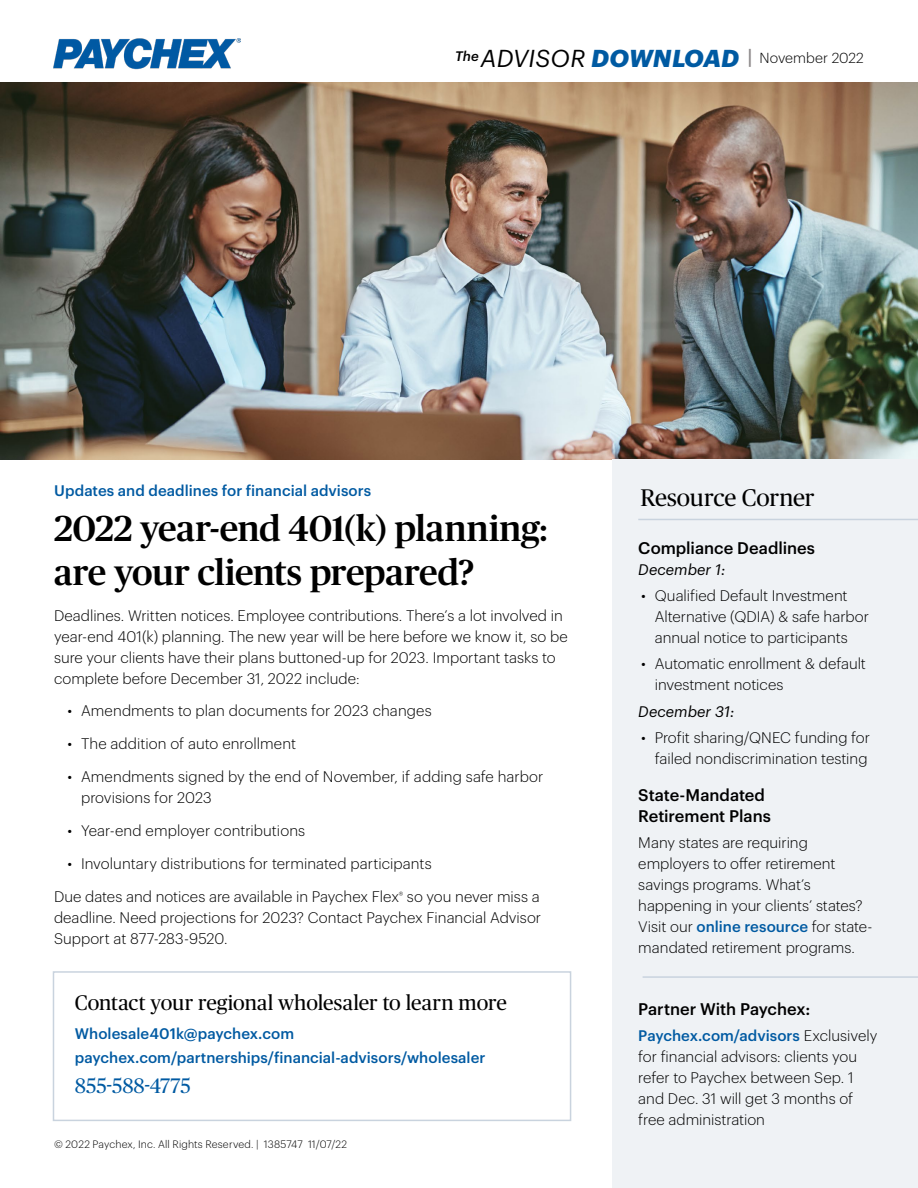
<style>
.page{position:relative;width:918px;height:1188px;background:#fff}
.page>*{position:absolute;margin:0;border:0;box-sizing:border-box;transform-origin:0 0}
.Main_Section_Titles{font:500 36px/43.5px "Publico Headline";letter-spacing:-.01em;color:#000}
.Subhead_2_Graphik{font:24px "Publico Headline";letter-spacing:-.01em;color:#000}
.Body_Text{font:21px "Publico Headline";letter-spacing:-.005em;color:#000}
.Subhead_2_Graphik-2{font:21px "Publico Headline";letter-spacing:-.005em;color:#005aa2}
.Subhead_2_Graphik-3{font:500 16.5px/21px "Graphik";color:#000}
.Body_Text-2{font:300 15px/21px "Graphik";color:#000}
.Disclaimer{font:300 15px/21px "Graphik";color:#000}
.Subhead_2_Graphik-4{font:500 15px "Graphik";letter-spacing:.005em;color:#005aa2}
.Body_Text-3{font:500 15px "Graphik";letter-spacing:.005em;color:#005aa2}
.Disclaimer-2{font:italic 15px "Graphik";letter-spacing:.01em;color:#000}
.Intro_Text{font:300 14.25px "Graphik";letter-spacing:.005em;color:#000}
.Footnote_and_Disclai{font:300 10.5px "Graphik";letter-spacing:.015em;color:#000}
.s1{font-weight:500;font-style:italic;font-size:13.5px}
.s2{font-weight:400;font-style:italic;font-size:24px}
.s3{font-weight:700;font-style:italic;font-size:24px;color:#005aa2}
.s4{font-weight:500;font-size:19.5px;color:#8e8a8b}
.s5{font-weight:500;color:#005aa2}
</style>
<div class="page">
<img style="left:0;top:82px;width:918px;height:378px">
<img style="left:54px;top:38px;width:187px;height:32px">
<div style="left:612px;top:460px;width:306px;height:728px;background:#eff2f5"></div>
<hr style="left:638px;top:519px;width:280px;height:1px;background:#c9d3de">
<hr style="left:643px;top:976px;width:275px;height:2px;background:#c9d3de">
<div style="left:53px;top:971px;width:518px;height:150px;background:#fff;border:2px solid #c9d3de"></div>
<p class="Intro_Text" style="left:455px;top:47px;width:410px"><span class="s1">The</span><span class="s2">ADVISOR</span> <span class="s3">DOWNLOAD</span> <span class="s4">|</span> November 2022</p>
<p class="Body_Text-3" style="left:54px;top:479px;width:318px">Updates and deadlines for financial advisors</p>
<p class="Subhead_2_Graphik" style="left:641px;top:481px;width:176px">Resource Corner</p>
<p class="Main_Section_Titles" style="left:54px;top:505px;width:495px">2022 year-end 401(k) planning: are your clients prepared?</p>
<p class="Body_Text-2" style="left:54px;top:604px;width:515px">Deadlines. Written notices. Employee contributions. There’s a lot involved in year-end 401(k) planning. The new year will be here before we know it, so be sure your clients have their plans buttoned-up for 2023. Important tasks to complete before December 31, 2022 include:</p>
<p class="Body_Text-2" style="left:68px;top:699px;width:366px">• Amendments to plan documents for 2023 changes</p>
<p class="Body_Text-2" style="left:68px;top:732px;width:230px">• The addition of auto enrollment</p>
<p class="Body_Text-2" style="left:81px;top:765px;width:464px;text-indent:-14px">• Amendments signed by the end of November, if adding safe harbor provisions for 2023</p>
<p class="Body_Text-2" style="left:68px;top:819px;width:239px">• Year-end employer contributions</p>
<p class="Body_Text-2" style="left:68px;top:852px;width:366px">• Involuntary distributions for terminated participants</p>
<p class="Body_Text-2" style="left:54px;top:885px;width:489px;text-align:justify">Due dates and notices are available in Paychex Flex<sup>®</sup> so you never miss a deadline. Need projections for 2023? Contact Paychex Financial Advisor Support at 877-283-9520.</p>
<p class="Body_Text" style="left:75px;top:988px;width:434px">Contact your regional wholesaler to learn more</p>
<p class="Subhead_2_Graphik-4" style="left:75px;top:1022px;width:221px">Wholesale401k@paychex.com</p>
<p class="Subhead_2_Graphik-4" style="left:75px;top:1046px;width:412px">paychex.com/partnerships/financial-advisors/wholesaler</p>
<p class="Subhead_2_Graphik-2" style="left:75px;top:1071px;width:117px">855-588-4775</p>
<p class="Footnote_and_Disclai" style="left:54px;top:1137px;width:295px">© 2022 Paychex, Inc. All Rights Reserved. | 1385747 11/07/22</p>
<p class="Subhead_2_Graphik-3" style="left:638px;top:536px;width:178px">Compliance Deadlines</p>
<p class="Disclaimer-2" style="left:638px;top:558px;width:89px">December 1:</p>
<p class="Body_Text-2" style="left:655px;top:584px;width:216px;text-indent:-14px">• Qualified Default Investment<br>Alternative (QDIA) &amp; safe harbor annual notice to participants</p>
<p class="Body_Text-2" style="left:655px;top:652px;width:213px;text-indent:-14px">• Automatic enrollment &amp; default investment notices</p>
<p class="Disclaimer-2" style="left:638px;top:700px;width:98px">December 31:</p>
<p class="Body_Text-2" style="left:641px;top:726px;width:230px;text-align:right">• Profit sharing/QNEC funding for failed nondiscrimination testing</p>
<p class="Subhead_2_Graphik-3" style="left:638px;top:783px;width:134px">State-Mandated<br>Retirement Plans</p>
<p class="Disclaimer" style="left:638px;top:831px;width:236px">Many states are requiring employers to offer retirement savings programs. What’s happening in your clients’ states?<br>Visit our <span class="s5">online resource</span> for state&shy;mandated retirement programs.</p>
<p class="Subhead_2_Graphik-3" style="left:638px;top:997px;width:174px">Partner With Paychex:</p>
<p class="Disclaimer" style="left:638px;top:1024px;width:241px"><span class="s5">Paychex.com/advisors</span> Exclusively for financial advisors: clients you refer to Paychex between Sep. 1 and Dec. 31 will get 3 months of free administration</p>
</div>
